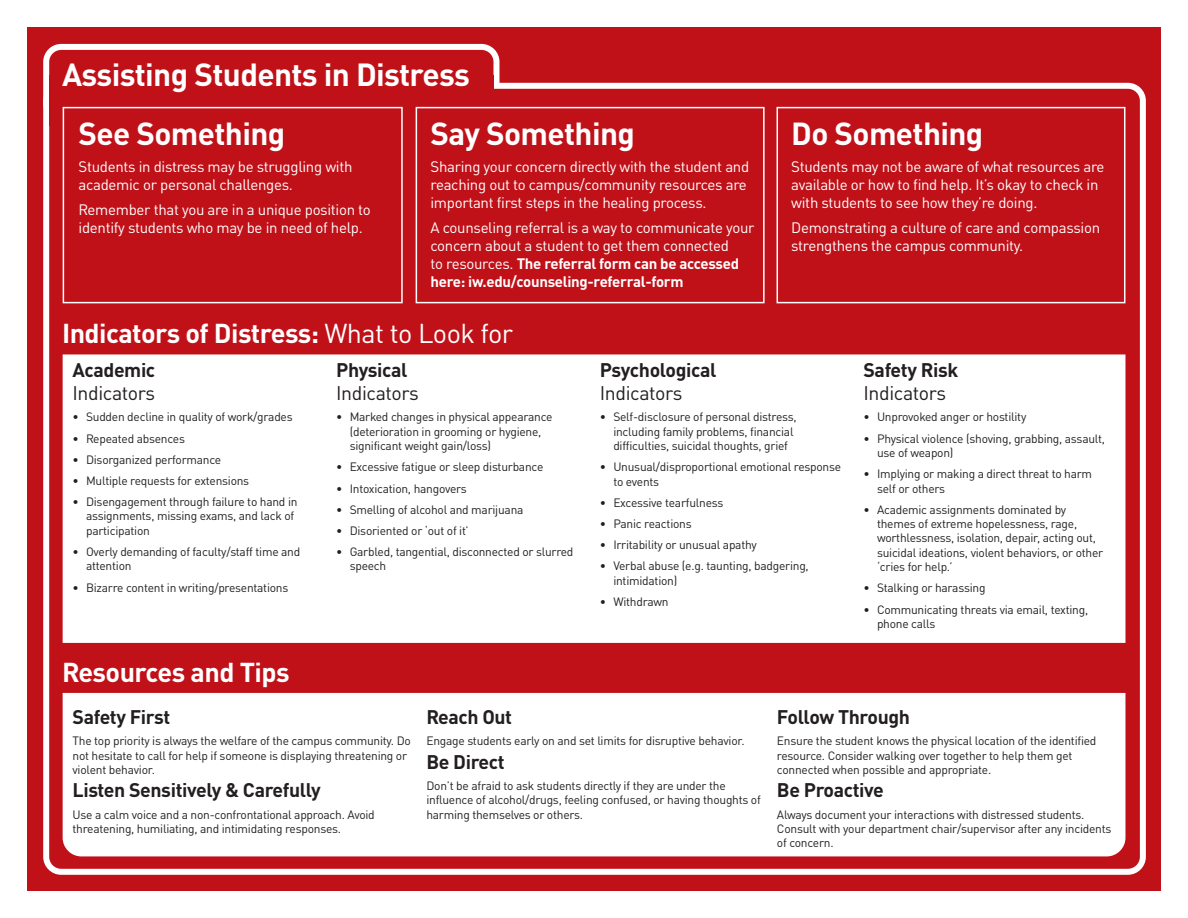
<style>
.page{position:relative;width:1188px;height:918px;background:#fff}
.page>*{position:absolute;margin:0;border:0;box-sizing:border-box;transform-origin:0 0}
.t1{font:700 31.65px "DINOT";letter-spacing:-.02em;color:#fff}
.t2{font:700 31.5px "DINOT";letter-spacing:-.02em;color:#fff}
.t3{font:700 27px "DINOT";letter-spacing:-.02em;color:#fff}
.t4{font:700 19.5px "DINOT";letter-spacing:-.02em;color:#231f20}
.t5{font:19.5px "DINOT";letter-spacing:-.02em;color:#231f20}
.t6{font:15px/18px "DINOT";letter-spacing:-.02em;color:#fff}
.t7{font:12px/14.4px "DINOT";letter-spacing:-.02em;color:#231f20}
.s1{font-weight:700}
.s2{font-weight:400}
</style>
<div class="page">
<div style="left:27px;top:27px;width:1134px;height:864px;background:#c01119"></div>
<div style="left:43px;top:44px;width:457px;height:78px;border:6px solid #fff;border-radius:15px"></div>
<div style="left:46px;top:86px;width:1097px;height:786px;background:#c01119;border-radius:15px"></div>
<div style="left:43px;top:83px;width:1103px;height:792px;border:6px solid #fff;border-radius:15px"></div>
<div style="left:49px;top:75px;width:445px;height:51px;background:#c01119"></div>
<div style="left:63px;top:354px;width:1062px;height:289px;background:#fff;border:2px solid #fff"></div>
<div style="left:63px;top:107px;width:340px;height:196px;border:2px solid #fff"></div>
<div style="left:416px;top:107px;width:349px;height:196px;border:2px solid #fff"></div>
<div style="left:777px;top:107px;width:348px;height:196px;border:2px solid #fff"></div>
<div style="left:62px;top:692px;width:1064px;height:165px;background:#fff"></div>
<p class="t1" style="left:62px;top:54px;width:409px">Assisting Students in Distress</p>
<p class="t2" style="left:79px;top:113px;width:208px">See Something</p>
<p class="t2" style="left:431px;top:113px;width:206px">Say Something</p>
<p class="t2" style="left:791px;top:113px;width:194px">Do Something</p>
<p class="t6" style="left:79px;top:158px;width:275px">Students in distress may be struggling with academic or personal challenges.</p>
<p class="t6" style="left:79px;top:200px;width:294px">Remember that you are in a unique position to identify students who may be in need of help.</p>
<p class="t6" style="left:431px;top:158px;width:320px">Sharing your concern directly with the student and reaching out to campus/community resources are important first steps in the healing process.</p>
<p class="t6" style="left:431px;top:218px;width:326px">A counseling referral is a way to communicate your concern about a student to get them connected<br>to resources. <span class="s1">The referral form can be accessed here: iw.edu/counseling-referral-form</span></p>
<p class="t6" style="left:791px;top:158px;width:315px">Students may not be aware of what resources are available or how to find help. It’s okay to check in with students to see how they’re doing.</p>
<p class="t6" style="left:791px;top:218px;width:310px">Demonstrating a culture of care and compassion strengthens the campus community.</p>
<p class="t3" style="left:62px;top:316px;width:453px">Indicators of Distress: <span class="s2">What to Look for</span></p>
<p class="t4" style="left:73px;top:357px;width:84px">Academic</p>
<p class="t5" style="left:73px;top:381px;width:84px">Indicators</p>
<p class="t7" style="left:73px;top:410px;width:222px">• Sudden decline in quality of work/grades</p>
<p class="t7" style="left:73px;top:431px;width:114px">• Repeated absences</p>
<p class="t7" style="left:73px;top:452px;width:150px">• Disorganized performance</p>
<p class="t7" style="left:73px;top:473px;width:178px">• Multiple requests for extensions</p>
<p class="t7" style="left:86px;top:494px;width:213px;text-indent:-14px">• Disengagement through failure to hand in assignments, missing exams, and lack of participation</p>
<p class="t7" style="left:86px;top:544px;width:216px;text-indent:-14px">• Overly demanding of faculty/staff time and attention</p>
<p class="t7" style="left:73px;top:580px;width:217px">• Bizarre content in writing/presentations</p>
<p class="t4" style="left:336px;top:357px;width:73px">Physical</p>
<p class="t5" style="left:336px;top:381px;width:84px">Indicators</p>
<p class="t7" style="left:350px;top:410px;width:204px;text-indent:-14px">• Marked changes in physical appearance (deterioration in grooming or hygiene, significant weight gain/loss)</p>
<p class="t7" style="left:336px;top:460px;width:209px">• Excessive fatigue or sleep disturbance</p>
<p class="t7" style="left:336px;top:481px;width:132px">• Intoxication, hangovers</p>
<p class="t7" style="left:336px;top:502px;width:189px">• Smelling of alcohol and marijuana</p>
<p class="t7" style="left:336px;top:523px;width:134px">• Disoriented or ‘out of it’</p>
<p class="t7" style="left:350px;top:544px;width:225px;text-indent:-14px">• Garbled, tangential, disconnected or slurred speech</p>
<p class="t4" style="left:600px;top:357px;width:118px">Psychological</p>
<p class="t5" style="left:600px;top:381px;width:84px">Indicators</p>
<p class="t7" style="left:613px;top:410px;width:185px;text-indent:-14px">• Self-disclosure of personal distress, including family problems, financial difficulties, suicidal thoughts, grief</p>
<p class="t7" style="left:613px;top:460px;width:229px;text-indent:-14px">• Unusual/disproportional emotional response to events</p>
<p class="t7" style="left:600px;top:495px;width:125px">• Excessive tearfulness</p>
<p class="t7" style="left:600px;top:516px;width:93px">• Panic reactions</p>
<p class="t7" style="left:600px;top:537px;width:159px">• Irritability or unusual apathy</p>
<p class="t7" style="left:613px;top:559px;width:197px;text-indent:-14px">• Verbal abuse (e.g. taunting, badgering, intimidation)</p>
<p class="t7" style="left:600px;top:594px;width:70px">• Withdrawn</p>
<p class="t4" style="left:864px;top:357px;width:96px">Safety Risk</p>
<p class="t5" style="left:864px;top:381px;width:84px">Indicators</p>
<p class="t7" style="left:864px;top:410px;width:164px">• Unprovoked anger or hostility</p>
<p class="t7" style="left:877px;top:431px;width:230px;text-indent:-14px">• Physical violence (shoving, grabbing, assault, use of weapon)</p>
<p class="t7" style="left:877px;top:466px;width:217px;text-indent:-14px">• Implying or making a direct threat to harm self or others</p>
<p class="t7" style="left:877px;top:502px;width:228px;text-indent:-14px">• Academic assignments dominated by themes of extreme hopelessness, rage, worthlessness, isolation, depair, acting out, suicidal ideations, violent behaviors, or other ‘cries for help.’</p>
<p class="t7" style="left:864px;top:581px;width:124px">• Stalking or harassing</p>
<p class="t7" style="left:877px;top:602px;width:213px;text-indent:-14px">• Communicating threats via email, texting, phone calls</p>
<p class="t3" style="left:62px;top:654px;width:229px">Resources and Tips</p>
<p class="t4" style="left:73px;top:704px;width:99px">Safety First</p>
<p class="t7" style="left:73px;top:734px;width:340px">The top priority is always the welfare of the campus community. Do not hesitate to call for help if someone is displaying threatening or violent behavior.</p>
<p class="t4" style="left:73px;top:778px;width:250px">Listen Sensitively &amp; Carefully</p>
<p class="t7" style="left:73px;top:807px;width:304px">Use a calm voice and a non-confrontational approach. Avoid threatening, humiliating, and intimidating responses.</p>
<h3 class="t4" style="left:426px;top:704px;width:87px">Reach Out</h3>
<p class="t7" style="left:426px;top:734px;width:320px">Engage students early on and set limits for disruptive behavior.</p>
<h3 class="t4" style="left:426px;top:749px;width:80px">Be Direct</h3>
<p class="t7" style="left:426px;top:778px;width:336px">Don’t be afraid to ask students directly if they are under the influence of alcohol/drugs, feeling confused, or having thoughts of harming themselves or others.</p>
<h3 class="t4" style="left:777px;top:704px;width:135px">Follow Through</h3>
<p class="t7" style="left:777px;top:734px;width:321px">Ensure the student knows the physical location of the identified resource. Consider walking over together to help them get connected when possible and appropriate.</p>
<h3 class="t4" style="left:777px;top:778px;width:108px">Be Proactive</h3>
<p class="t7" style="left:777px;top:807px;width:336px">Always document your interactions with distressed students.<br>Consult with your department chair/supervisor after any incidents of concern.</p>
</div>
